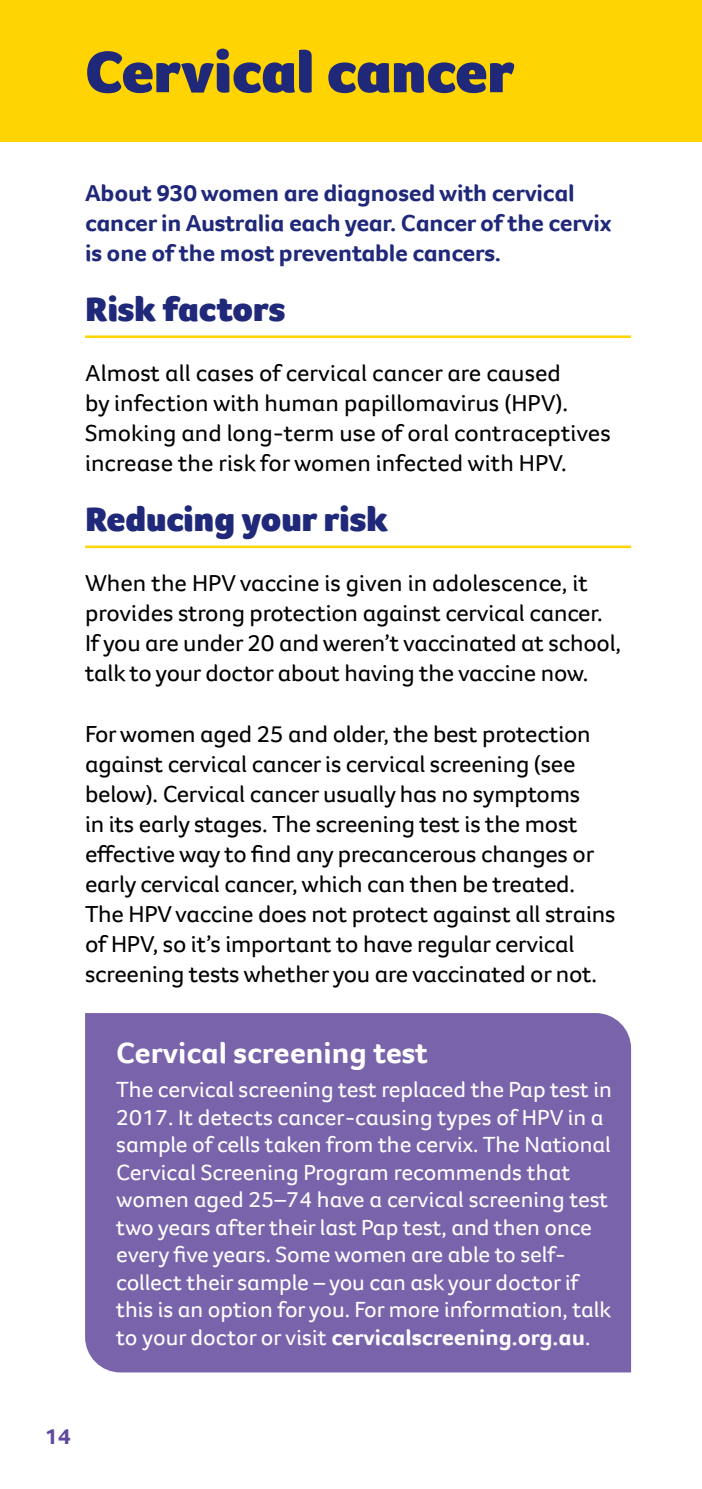
<style>
.page{position:relative;width:702px;height:1489px;background:#fff}
.page>*{position:absolute;margin:0;border:0;box-sizing:border-box;transform-origin:0 0}
.t1{font:900 60px "Foco CC";color:#1f2879;scale:1.05 1}
.t2{font:900 35px "Foco CC";color:#1f2879;scale:1.05 1}
.t3{font:700 30px "Foco CC";color:#fff;scale:1.05 1}
.t4{font:23.75px/30px "Foco CC";letter-spacing:-.01em;color:#000;scale:1.05 1}
.t5{font:700 23.75px/30px "Foco CC";letter-spacing:-.01em;color:#1f2879;scale:1.05 1}
.t6{font:22.5px/27.5px "Foco CC";letter-spacing:-.005em;color:#fff;scale:1.05 1}
.t7{font:700 22.5px "Foco CC";color:#60489d;scale:1.05 1}
.s1{font-weight:700}
</style>
<div class="page">
<div style="left:0;top:0;width:702px;height:142px;background:#ffd400"></div>
<hr style="left:85px;top:335px;width:546px;height:3px;background:#ffd400">
<hr style="left:85px;top:545px;width:546px;height:3px;background:#ffd400">
<div style="left:85px;top:1013px;width:546px;height:359px;background:#7964ac"></div>
<h1 class="t1" style="left:85px;top:32px;width:410px">Cervical cancer</h1>
<p class="t5" style="left:85px;top:178px;width:503px">About 930 women are diagnosed with cervical cancer in Australia each year. Cancer of the cervix is one of the most preventable cancers.</p>
<h2 class="t2" style="left:85px;top:286px;width:192px">Risk factors</h2>
<p class="t4" style="left:85px;top:358px;width:502px">Almost all cases of cervical cancer are caused<br>by infection with human papillomavirus (HPV).<br>Smoking and long-term use of oral contraceptives increase the risk for women infected with HPV.</p>
<h2 class="t2" style="left:85px;top:496px;width:290px">Reducing your risk</h2>
<p class="t4" style="left:85px;top:568px;width:512px">When the HPV vaccine is given in adolescence, it provides strong protection against cervical cancer.<br>If you are under 20 and weren’t vaccinated at school, talk to your doctor about having the vaccine now.</p>
<p class="t4" style="left:85px;top:718px;width:506px">For women aged 25 and older, the best protection against cervical cancer is cervical screening (see below). Cervical cancer usually has no symptoms<br>in its early stages. The screening test is the most effective way to find any precancerous changes or early cervical cancer, which can then be treated.<br>The HPV vaccine does not protect against all strains of HPV, so it’s important to have regular cervical screening tests whether you are vaccinated or not.</p>
<p class="t3" style="left:116px;top:1032px;width:298px">Cervical screening test</p>
<p class="t6" style="left:116px;top:1075px;width:473px">The cervical screening test replaced the Pap test in 2017. It detects cancer-causing types of HPV in a sample of cells taken from the cervix. The National Cervical Screening Program recommends that women aged 25–74 have a cervical screening test two years after their last Pap test, and then once every five years. Some women are able to self&shy;collect their sample – you can ask your doctor if this is an option for you. For more information, talk to your doctor or visit <span class="s1">cervicalscreening.org.au</span>.</p>
<p class="t7" style="left:45px;top:1421px;width:26px">14</p>
</div>
